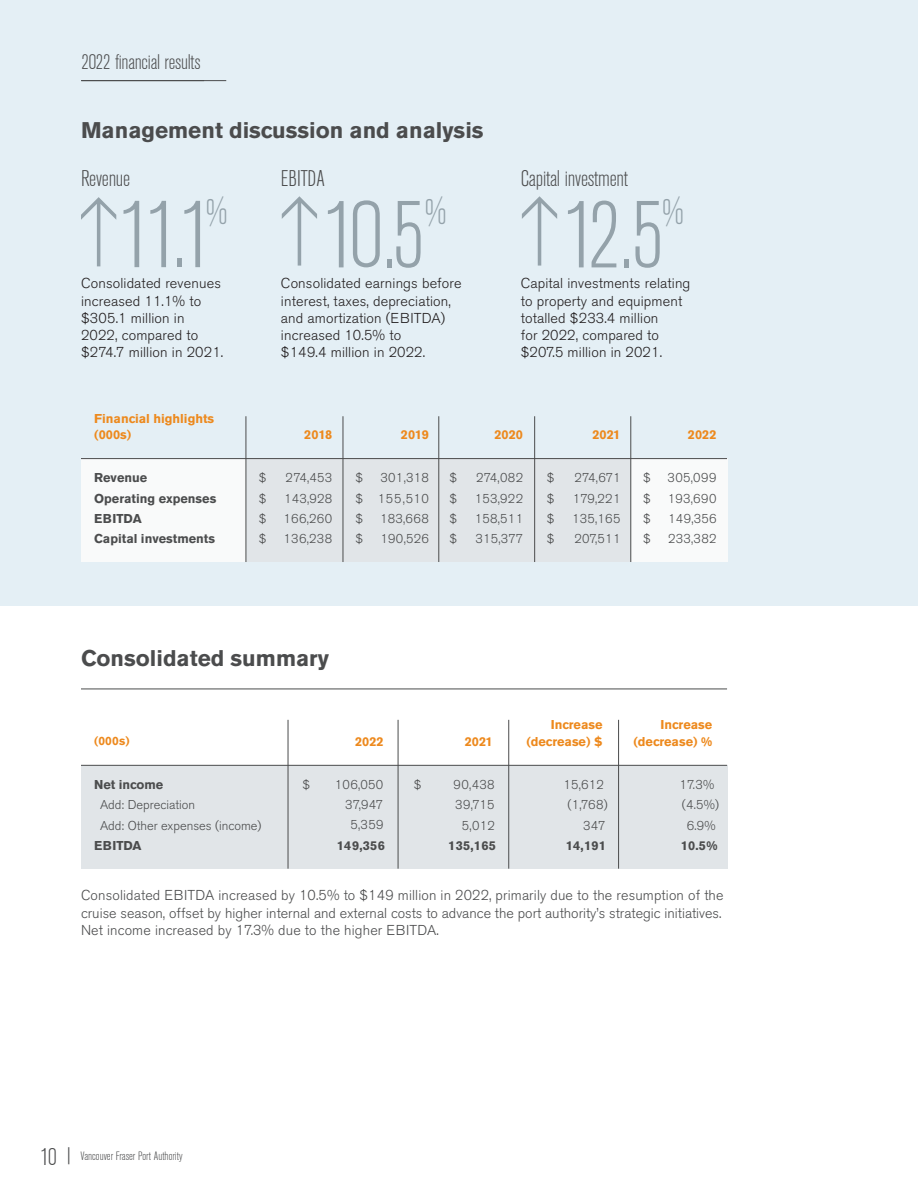
<style>
.page{position:relative;width:918px;height:1188px;background:#fff}
.page>*{position:absolute;margin:0;border:0;box-sizing:border-box;transform-origin:0 0}
.t1{font:300 condensed 94.5px "Akzidenz Grotesk BE";color:#94a2aa}
.t2{font:300 condensed 35.4px "Akzidenz Grotesk BE";color:#94a2aa}
.t3{font:700 22.5px "Akzidenz Grotesk BE";color:#4b4c4d}
.t4{font:300 condensed 22.5px "Akzidenz Grotesk BE";letter-spacing:-.01em;color:#4b4c4d}
.t5{font:300 condensed 21px "Akzidenz Grotesk BE";letter-spacing:-.01em;color:#4b4c4d}
.t6{font:300 14.25px/17.2px "Akzidenz Grotesk BE";letter-spacing:.01em;color:#231f20}
.t7{font:300 14.25px/17.2px "Akzidenz Grotesk BE";letter-spacing:.01em;color:#4b4c4d}
.t8{font:300 12.75px/20.2px "Akzidenz Grotesk BE";letter-spacing:.02em;color:#4b4c4d;text-align:right}
.t9{font:700 12.75px/16.5px "Akzidenz Grotesk BE";color:#ed891d;text-align:right}
.t10{font:700 12.75px/20.2px "Akzidenz Grotesk BE";color:#4b4c4d}
.t11{font:300 12.75px/20.2px "Akzidenz Grotesk BE";color:#4b4c4d}
.t12{font:300 condensed 12px "Akzidenz Grotesk BE";color:#4b4c4d}
.t13{font:700 12px "Akzidenz Grotesk BE";color:#ed891d}
.s1{font-size:24px}
.s2{font-size:17.1px}
</style>
<div class="page">
<div style="left:0;top:0;width:918px;height:606px;background:#e4eff5"></div>
<hr style="left:81px;top:80px;width:145px;height:1px;background:#4b4c4d">
<div style="left:81px;top:765px;width:646px;height:104px;background:#e1e5e8"></div>
<hr style="left:81px;top:689px;width:646px;height:1px;background:#4b4c4d">
<hr style="left:81px;top:765px;width:646px;height:1px;background:#4b4c4d">
<hr style="left:288px;top:720px;width:1px;height:149px;background:#4b4c4d">
<hr style="left:398px;top:720px;width:1px;height:149px;background:#4b4c4d">
<hr style="left:508px;top:720px;width:1px;height:149px;background:#4b4c4d">
<hr style="left:618px;top:720px;width:1px;height:149px;background:#4b4c4d">
<div style="left:81px;top:459px;width:646px;height:103px;background:#f9fafa"></div>
<div style="left:246px;top:459px;width:385px;height:103px;background:#e1e5e8"></div>
<hr style="left:81px;top:458px;width:646px;height:1px;background:#4b4c4d">
<hr style="left:246px;top:416px;width:1px;height:146px;background:#4b4c4d">
<hr style="left:343px;top:416px;width:1px;height:146px;background:#4b4c4d">
<hr style="left:438px;top:416px;width:1px;height:146px;background:#4b4c4d">
<hr style="left:534px;top:416px;width:1px;height:146px;background:#4b4c4d">
<hr style="left:630px;top:416px;width:1px;height:146px;background:#4b4c4d">
<svg style="left:81px;top:197px;width:35px;height:69px"></svg>
<svg style="left:282px;top:196px;width:35px;height:70px"></svg>
<svg style="left:522px;top:196px;width:35px;height:70px"></svg>
<h3 class="t5" style="left:82px;top:50px;width:120px">2022 financial results</h3>
<h3 class="t3" style="left:81px;top:118px;width:404px">Management discussion and analysis</h3>
<h3 class="t4" style="left:81px;top:167px;width:51px">Revenue</h3>
<h1 class="t1" style="left:119px;top:184px;width:96px">11.1</h1>
<h2 class="t2" style="left:206px;top:193px;width:22px">%</h2>
<p class="t6" style="left:81px;top:275px;width:144px">Consolidated revenues increased 11.1% to $305.1 million in<br>2022, compared to $274.7 million in 2021.</p>
<p class="t9" style="left:94px;top:411px;width:122px;line-height:15.8px;text-align:left">Financial highlights (000s)</p>
<h3 class="t4" style="left:281px;top:167px;width:45px">EBITDA</h3>
<h3 class="t4" style="left:521px;top:167px;width:109px">Capital investment</h3>
<h1 class="t1" style="left:323px;top:184px;width:104px">10.5</h1>
<h2 class="t2" style="left:425px;top:193px;width:22px">%</h2>
<h1 class="t1" style="left:563px;top:184px;width:103px">12.5</h1>
<h2 class="t2" style="left:663px;top:193px;width:22px">%</h2>
<p class="t6" style="left:281px;top:275px;width:182px">Consolidated earnings before interest, taxes, depreciation, and amortization (EBITDA) increased 10.5% to<br>$149.4 million in 2022.</p>
<p class="t6" style="left:521px;top:275px;width:171px">Capital investments relating to property and equipment totalled $233.4 million<br>for 2022, compared to $207.5 million in 2021.</p>
<p class="t9" style="left:304px;top:427px;width:30px">2018</p>
<p class="t9" style="left:401px;top:427px;width:30px">2019</p>
<p class="t9" style="left:494px;top:427px;width:30px">2020</p>
<p class="t9" style="left:592px;top:427px;width:30px">2021</p>
<p class="t9" style="left:688px;top:427px;width:30px">2022</p>
<p class="t10" style="left:94px;top:468px;width:124px">Revenue<br>Operating expenses<br>EBITDA<br>Capital investments</p>
<p class="t8" style="left:259px;top:468px;width:9px">$</p>
<p class="t8" style="left:286px;top:468px;width:48px">274,453</p>
<p class="t8" style="left:259px;top:488px;width:9px">$</p>
<p class="t8" style="left:284px;top:488px;width:50px">143,928</p>
<p class="t8" style="left:259px;top:509px;width:9px">$</p>
<p class="t8" style="left:284px;top:509px;width:50px">166,260</p>
<p class="t8" style="left:259px;top:529px;width:9px">$</p>
<p class="t8" style="left:284px;top:529px;width:50px">136,238</p>
<p class="t8" style="left:355px;top:468px;width:9px">$</p>
<p class="t8" style="left:355px;top:468px;width:75px;text-align:justify;text-indent:25px">301,318 $ 155,510 $</p>
<p class="t8" style="left:380px;top:509px;width:50px">183,668</p>
<p class="t8" style="left:355px;top:529px;width:9px">$</p>
<p class="t8" style="left:380px;top:529px;width:50px">190,526</p>
<p class="t8" style="left:450px;top:468px;width:9px">$</p>
<p class="t8" style="left:476px;top:468px;width:48px">274,082</p>
<p class="t8" style="left:450px;top:488px;width:9px">$</p>
<p class="t8" style="left:475px;top:488px;width:50px">153,922</p>
<p class="t8" style="left:450px;top:509px;width:9px">$</p>
<p class="t8" style="left:475px;top:509px;width:50px">158,511</p>
<p class="t8" style="left:450px;top:529px;width:9px">$</p>
<p class="t8" style="left:475px;top:529px;width:49px">315,377</p>
<p class="t8" style="left:547px;top:468px;width:9px">$</p>
<p class="t8" style="left:574px;top:468px;width:47px">274,671</p>
<p class="t8" style="left:547px;top:488px;width:9px">$</p>
<p class="t8" style="left:573px;top:488px;width:49px">179,221</p>
<p class="t8" style="left:547px;top:509px;width:9px">$</p>
<p class="t8" style="left:572px;top:509px;width:50px">135,165</p>
<p class="t8" style="left:547px;top:529px;width:9px">$</p>
<p class="t8" style="left:575px;top:529px;width:47px">207,511</p>
<p class="t8" style="left:643px;top:468px;width:9px">$</p>
<p class="t8" style="left:668px;top:468px;width:51px">305,099</p>
<p class="t8" style="left:643px;top:488px;width:9px">$</p>
<p class="t8" style="left:668px;top:488px;width:50px">193,690</p>
<p class="t8" style="left:643px;top:509px;width:9px">$</p>
<p class="t8" style="left:668px;top:509px;width:50px">149,356</p>
<p class="t8" style="left:643px;top:529px;width:9px">$</p>
<p class="t8" style="left:668px;top:529px;width:50px">233,382</p>
<h3 class="t3" style="left:81px;top:645px;width:249px">Consolidated summary</h3>
<p class="t13" style="left:94px;top:734px;width:37px">(000s)</p>
<p class="t9" style="left:355px;top:733px;width:30px">2022</p>
<p class="t9" style="left:465px;top:733px;width:30px">2021</p>
<p class="t10" style="left:94px;top:775px;width:71px">Net income</p>
<p class="t11" style="left:100px;top:795px;width:163px">Add: Depreciation<br>Add: Other expenses (income)</p>
<p class="t10" style="left:94px;top:835px;width:49px">EBITDA</p>
<p class="t8" style="left:302px;top:775px;width:9px">$</p>
<p class="t8" style="left:335px;top:775px;width:50px">106,050<br>37,947<br>5,359</p>
<p class="t10" style="left:337px;top:835px;width:50px">149,356</p>
<p class="t8" style="left:414px;top:775px;width:9px">$</p>
<p class="t8" style="left:454px;top:775px;width:43px">90,438<br>39,715<br>5,012</p>
<p class="t10" style="left:448px;top:835px;width:49px">135,165</p>
<p class="t9" style="left:526px;top:716px;width:78px">Increase (decrease) $</p>
<p class="t9" style="left:633px;top:716px;width:80px">Increase (decrease) %</p>
<p class="t8" style="left:563px;top:775px;width:46px">15,612 (1,768)<br>347</p>
<p class="t10" style="left:566px;top:835px;width:42px">14,191</p>
<p class="t8" style="left:679px;top:775px;width:41px;text-align:center">17.3% (4.5%)<br>6.9%</p>
<p class="t10" style="left:681px;top:835px;width:38px">10.5%</p>
<p class="t7" style="left:81px;top:887px;width:644px">Consolidated EBITDA increased by 10.5% to $149 million in 2022, primarily due to the resumption of the cruise season, offset by higher internal and external costs to advance the port authority’s strategic initiatives.<br>Net income increased by 17.3% due to the higher EBITDA.</p>
<p class="t12" style="left:40px;top:1149px;width:144px"><span class="s1">10</span> <span class="s2">|</span> Vancouver Fraser Port Authority</p>
</div>
